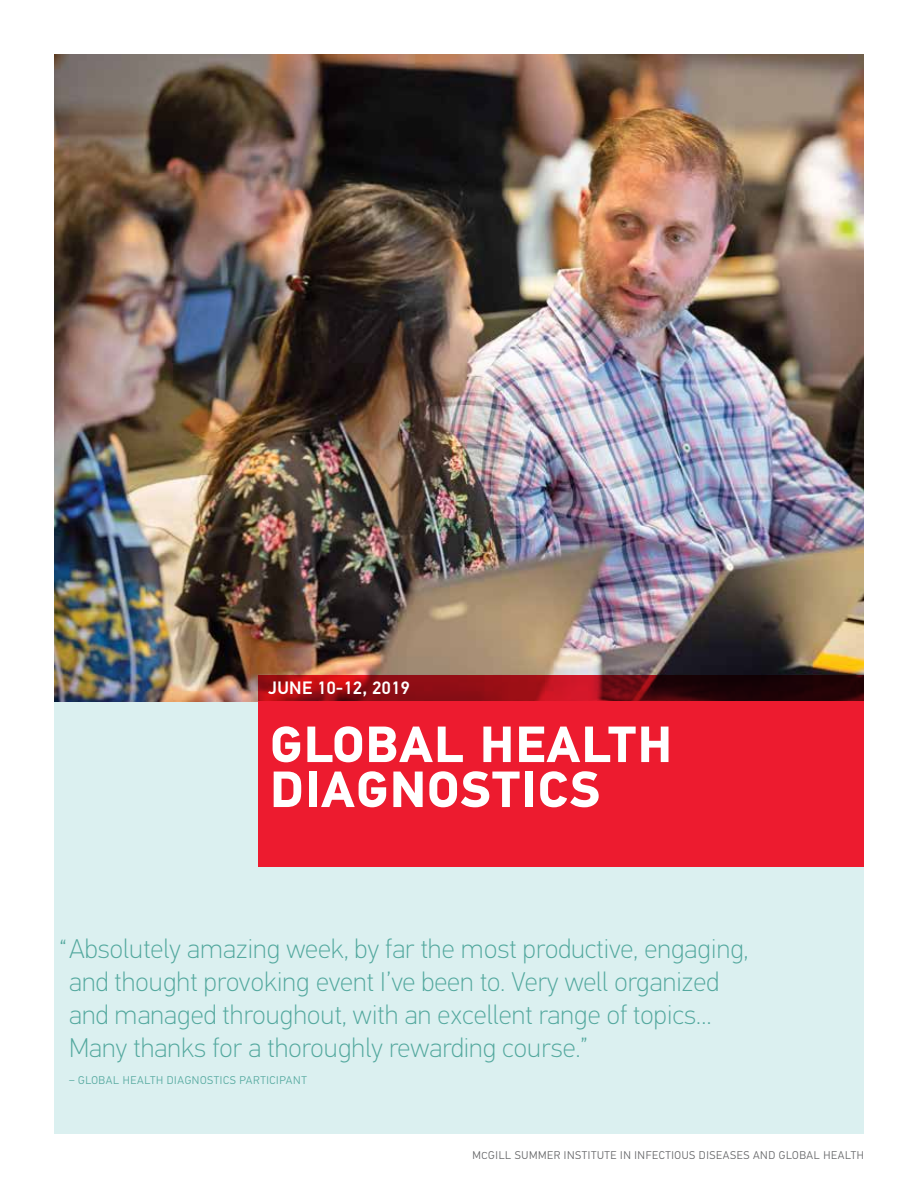
<style>
.page{position:relative;width:918px;height:1188px;background:#fff}
.page>*{position:absolute;margin:0;border:0;box-sizing:border-box;transform-origin:0 0}
.t1{font:700 51px/45px "PF Din Text Pro";letter-spacing:.025em;color:#fff}
.t2{font:100 27px/33px "PF Din Text Pro";letter-spacing:.005em;color:#53a89e}
.t3{font:500 18px "PF Din Text Pro";color:#fff}
.t4{font:300 11.25px "PF Din Text Pro";letter-spacing:.055em;color:#636466}
.t5{font:300 11.25px "PF Din Text Pro";letter-spacing:.055em;color:#53a89e}
.s1{font-size:10.2px}
</style>
<div class="page">
<div style="left:54px;top:700px;width:810px;height:434px;background:#dbf0f0"></div>
<img style="left:54px;top:54px;width:810px;height:647px">
<svg style="left:258px;top:675px;width:606px;height:26px"></svg>
<div style="left:258px;top:701px;width:606px;height:165px;background:#ed1b2f"></div>
<p class="t3" style="left:268px;top:677px;width:143px">JUNE 10-12, 2019</p>
<h1 class="t1" style="left:270px;top:723px;width:403px">GLOBAL HEALTH<br>DIAGNOSTICS</h1>
<p class="t2" style="left:69px;top:932px;width:681px;text-indent:-9px">“Absolutely amazing week, by far the most productive, engaging, and thought provoking event I’ve been to. Very well organized and managed throughout, with an excellent range of topics… Many thanks for a thoroughly rewarding course.”</p>
<p class="t5" style="left:69px;top:1073px;width:239px">– GLOBAL HEALTH DIAGNOSTICS PARTICIPANT</p>
<p class="t4" style="left:473px;top:1149px;width:393px">M<span class="s1">C</span>GILL SUMMER INSTITUTE IN INFECTIOUS DISEASES AND GLOBAL HEALTH</p>
</div>
